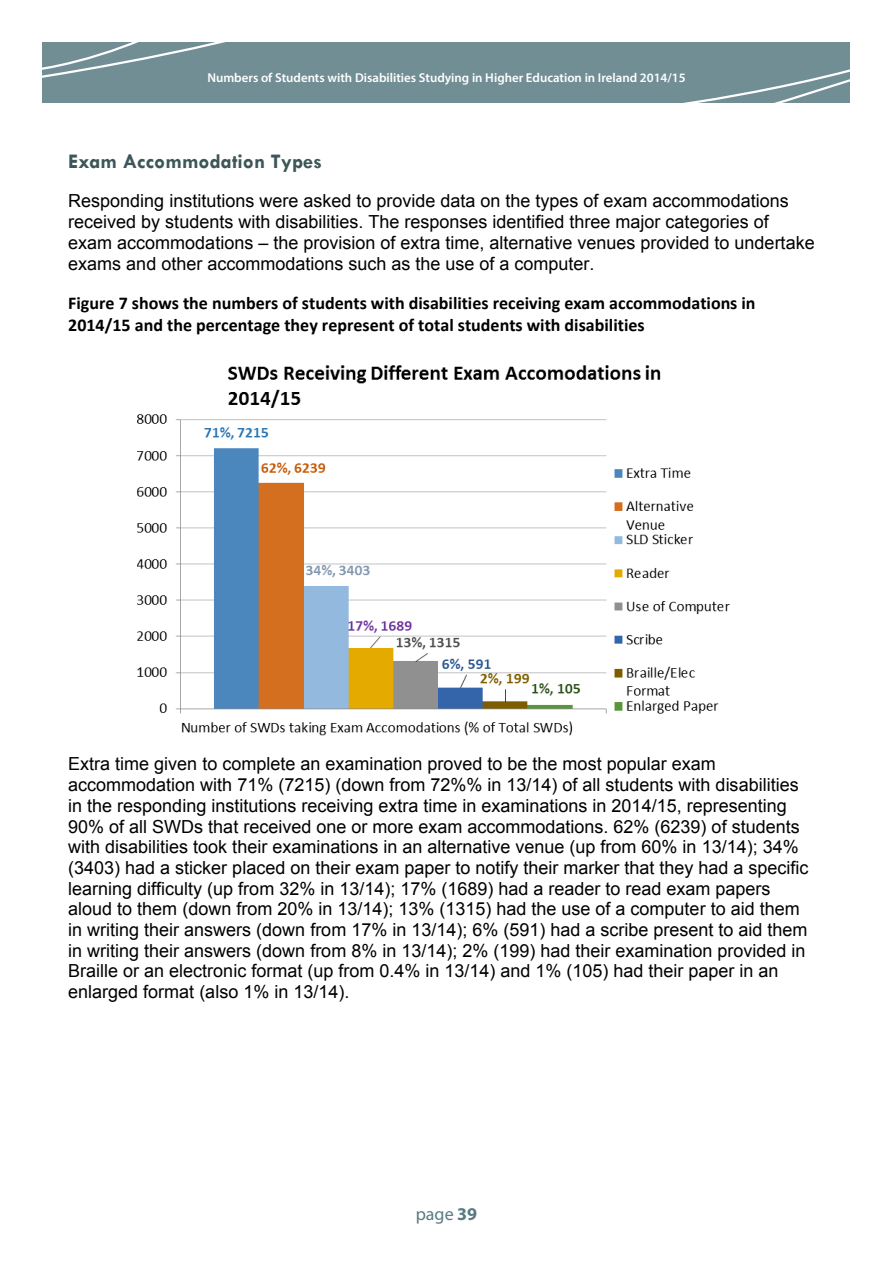
<style>
.page{position:relative;width:893px;height:1263px;background:#fff}
.page>*{position:absolute;margin:0;border:0;box-sizing:border-box;transform-origin:0 0}
.t1{font:700 20.85px "Tw Cen";letter-spacing:.005em;color:#3d5657}
.t2{font:18px/20.7px "Arial";color:#000}
.t3{font:700 18px/22.4px "Calibri";color:#000}
.t4{font:18px "Myriad Pro";color:#587b82}
.t5{font:600 12.9px "Myriad Pro";color:#fff}
.s1{font-weight:700}
</style>
<div class="page">
<div style="left:43px;top:42px;width:807px;height:61px;background:#728e95"></div>
<svg style="left:42px;top:42px;width:184px;height:40px"></svg>
<svg style="left:683px;top:69px;width:167px;height:34px"></svg>
<img style="left:137px;top:365px;width:593px;height:371px">
<p class="t5" style="left:207px;top:70px;width:480px">Numbers of Students with Disabilities Studying in Higher Education in Ireland 2014/15</p>
<p class="t1" style="left:68px;top:149px;width:255px">Exam Accommodation Types</p>
<p class="t2" style="left:68px;top:191px;width:748px">Responding institutions were asked to provide data on the types of exam accommodations received by students with disabilities. The responses identified three major categories of exam accommodations – the provision of extra time, alternative venues provided to undertake exams and other accommodations such as the use of a computer.</p>
<p class="t3" style="left:68px;top:291px;width:689px">Figure 7 shows the numbers of students with disabilities receiving exam accommodations in<br>2014/15 and the percentage they represent of total students with disabilities</p>
<p class="t2" style="left:68px;top:754px;width:742px">Extra time given to complete an examination proved to be the most popular exam accommodation with 71% (7215) (down from 72%% in 13/14) of all students with disabilities in the responding institutions receiving extra time in examinations in 2014/15, representing 90% of all SWDs that received one or more exam accommodations. 62% (6239) of students with disabilities took their examinations in an alternative venue (up from 60% in 13/14); 34% (3403) had a sticker placed on their exam paper to notify their marker that they had a specific learning difficulty (up from 32% in 13/14); 17% (1689) had a reader to read exam papers aloud to them (down from 20% in 13/14); 13% (1315) had the use of a computer to aid them in writing their answers (down from 17% in 13/14); 6% (591) had a scribe present to aid them in writing their answers (down from 8% in 13/14); 2% (199) had their examination provided in Braille or an electronic format (up from 0.4% in 13/14) and 1% (105) had their paper in an enlarged format (also 1% in 13/14).</p>
<p class="t4" style="left:416px;top:1203px;width:63px">page <span class="s1">39</span></p>
</div>
